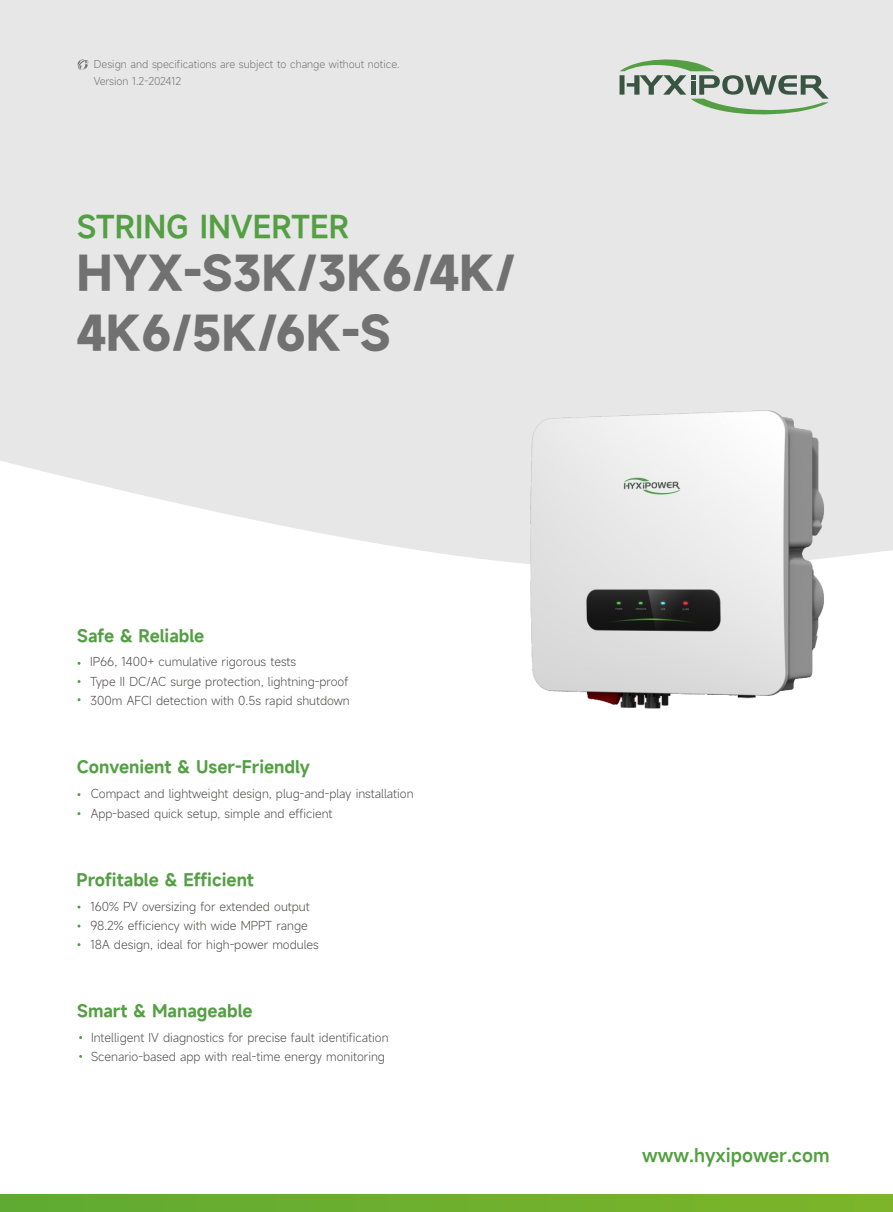
<style>
.page{position:relative;width:893px;height:1212px;background:#fff}
.page>*{position:absolute;margin:0;border:0;box-sizing:border-box;transform-origin:0 0}
.t1{font:700 45px/59.7px "Mi Sans";color:#717171}
.t2{font:600 30px "Mi Sans";color:#549f44}
.t3{font:600 18px "Mi Sans";color:#549f44}
.t4{font:600 16.5px "Mi Sans";color:#549f44}
.t5{font:300 12px/19px "Mi Sans";color:#4c4948}
.t6{font:300 10.5px "Mi Sans";color:#717171}
</style>
<div class="page">
<div style="left:0;top:1194px;width:893px;height:18px;background:linear-gradient(to right,#5fab32,#7db42a)"></div>
<div style="left:0;top:0;width:893px;height:564px;background:#e7e7e7"></div>
<svg style="left:620px;top:57px;width:209px;height:61px;background:#bfcabf"></svg>
<svg style="left:78px;top:59px;width:10px;height:11px"></svg>
<img style="left:524px;top:405px;width:305px;height:304px">
<p class="t6" style="left:94px;top:59px;width:307px">Design and specifications are subject to change without notice.</p>
<p class="t6" style="left:94px;top:76px;width:89px">Version 1.2-202412</p>
<h2 class="t2" style="left:77px;top:211px;width:273px">STRING INVERTER</h2>
<h1 class="t1" style="left:76px;top:243px;width:441px">HYX-S3K/3K6/4K/<br>4K6/5K/6K-S</h1>
<h3 class="t4" style="left:77px;top:627px;width:129px">Safe &amp; Reliable</h3>
<p class="t5" style="left:90px;top:652px;width:261px">IP66, 1400+ cumulative rigorous tests<br>Type II DC/AC surge protection, lightning-proof<br>300m AFCI detection with 0.5s rapid shutdown</p>
<h3 class="t4" style="left:77px;top:758px;width:235px">Convenient &amp; User-Friendly</h3>
<p class="t5" style="left:91px;top:784px;width:324px">Compact and lightweight design, plug-and-play installation<br>App-based quick setup, simple and efficient</p>
<h3 class="t4" style="left:76px;top:871px;width:179px">Profitable &amp; Efficient</h3>
<p class="t5" style="left:90px;top:896px;width:230px">160% PV oversizing for extended output<br>98.2% efficiency with wide MPPT range<br>18A design, ideal for high-power modules</p>
<h3 class="t4" style="left:77px;top:1002px;width:177px">Smart &amp; Manageable</h3>
<p class="t5" style="left:91px;top:1027px;width:299px">Intelligent IV diagnostics for precise fault identification<br>Scenario-based app with real-time energy monitoring</p>
<h3 class="t3" style="left:642px;top:1146px;width:189px">www.hyxipower.com</h3>
</div>
